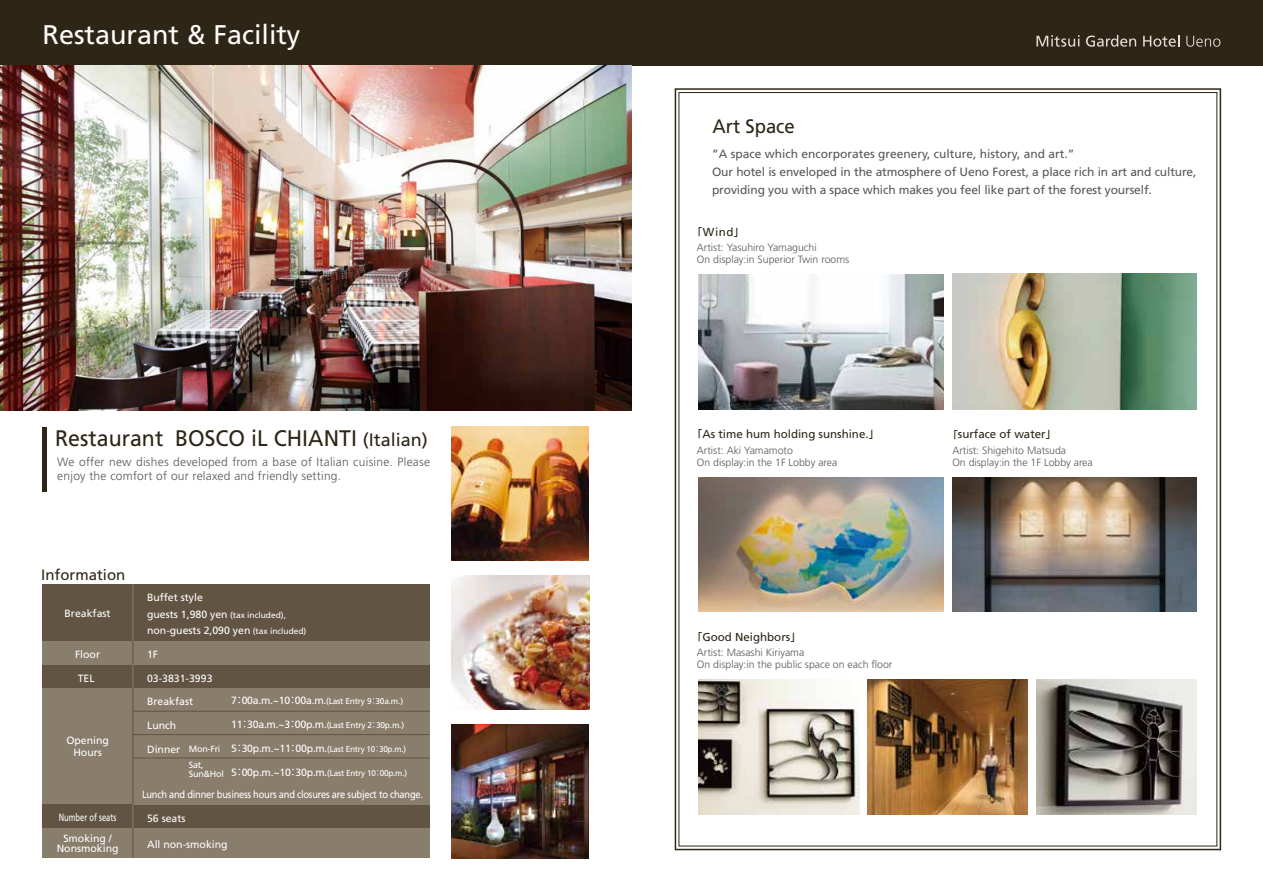
<style>
.page{position:relative;width:1263px;height:893px;background:#fff}
.page>*{position:absolute;margin:0;border:0;box-sizing:border-box;transform-origin:0 0}
.t1{font:27px "Frutiger";color:#fffcf9}
.t2{font:22.5px "Frutiger";color:#2d2516;scale:.95 1}
.t3{font:19.5px "Frutiger";color:#2d2516;scale:.95 1}
.t4{font:15px "Frutiger";color:#2d2516}
.t5{font:12px/18px "Frutiger";letter-spacing:-.01em;color:#595757}
.t6{font:300 12px/13.5px "Frutiger";letter-spacing:.02em;color:#595757}
.t7{font:11.55px "Frutiger";color:#2d2516}
.t8{font:300 10.5px/12px "Frutiger";color:#595757}
.t9{font:10.5px/16.5px "Frutiger";color:#fff;text-align:center}
.t10{font:10.5px "Frutiger";letter-spacing:-.025em;color:#fff;scale:.89 1}
.t11{font:10.5px "Frutiger";color:#fff;scale:.72 1}
.t12{font:9px/15.9px "Frutiger";letter-spacing:-.025em;color:#fff}
.t13{font:8.4px "Frutiger";letter-spacing:-.025em;color:#fff}
.t14{font:8.4px "Frutiger";letter-spacing:-.025em;color:#fff;scale:.96 1}
.s1{font-size:18px}
.s2{font-size:8.4px}
.s3{font-size:10.5px}
.s4{font-family:"Koz Go Pr 6 N";font-size:10.5px}
.s5{font-family:"Koz Go Pr 6 N"}
.s6{font-family:"Tsuku Go Pro B";font-size:10.5px}
</style>
<div class="page">
<svg style="left:675px;top:88px;width:546px;height:762px"></svg>
<div style="left:0;top:0;width:1263px;height:66px;background:#2d2516"></div>
<img style="left:0;top:66px;width:631px;height:345px">
<img style="left:451px;top:724px;width:138px;height:134px">
<img style="left:451px;top:427px;width:138px;height:133px">
<img style="left:451px;top:575px;width:138px;height:134px">
<img style="left:699px;top:275px;width:244px;height:134px">
<img style="left:952px;top:273px;width:244px;height:136px">
<img style="left:699px;top:477px;width:244px;height:135px">
<img style="left:952px;top:477px;width:244px;height:135px">
<img style="left:699px;top:680px;width:160px;height:134px">
<img style="left:867px;top:680px;width:161px;height:134px">
<img style="left:1036px;top:680px;width:160px;height:134px">
<hr style="left:43px;top:428px;width:4px;height:64px;background:#2d2516">
<div style="left:43px;top:688px;width:90px;height:117px;background:#897d6c"></div>
<div style="left:43px;top:828px;width:90px;height:30px;background:#897d6c"></div>
<div style="left:133px;top:828px;width:297px;height:30px;background:#897d6c"></div>
<div style="left:43px;top:805px;width:90px;height:23px;background:#615443"></div>
<div style="left:133px;top:805px;width:297px;height:23px;background:#615443"></div>
<div style="left:43px;top:664px;width:90px;height:24px;background:#615443"></div>
<div style="left:133px;top:664px;width:297px;height:24px;background:#615443"></div>
<div style="left:43px;top:585px;width:90px;height:56px;background:#615443"></div>
<div style="left:133px;top:585px;width:297px;height:56px;background:#615443"></div>
<div style="left:43px;top:641px;width:90px;height:23px;background:#897d6c"></div>
<div style="left:133px;top:711px;width:297px;height:24px;background:#897d6c"></div>
<div style="left:133px;top:735px;width:297px;height:23px;background:#897d6c"></div>
<div style="left:133px;top:758px;width:297px;height:47px;background:#897d6c"></div>
<div style="left:133px;top:688px;width:297px;height:23px;background:#897d6c"></div>
<div style="left:133px;top:641px;width:297px;height:23px;background:#897d6c"></div>
<hr style="left:133px;top:585px;width:1px;height:56px;background:#897d6c">
<hr style="left:133px;top:828px;width:1px;height:30px;background:#615443">
<hr style="left:133px;top:688px;width:1px;height:117px;background:#615443">
<svg style="left:133px;top:641px;width:1px;height:47px"></svg>
<svg style="left:133px;top:805px;width:1px;height:23px"></svg>
<hr style="left:133px;top:711px;width:297px;height:1px;background:#615443">
<hr style="left:133px;top:734px;width:297px;height:1px;background:#615443">
<hr style="left:133px;top:758px;width:297px;height:1px;background:#615443">
<svg style="left:1036px;top:35px;width:43px;height:12px"></svg>
<svg style="left:1086px;top:35px;width:50px;height:12px"></svg>
<svg style="left:1143px;top:35px;width:36px;height:12px"></svg>
<svg style="left:1186px;top:36px;width:34px;height:11px"></svg>
<h1 class="t1" style="left:43px;top:19px;width:259px">Restaurant &amp; Facility</h1>
<h2 class="t2" style="left:55px;top:425px;width:394px">Restaurant BOSCO iL CHIANTI <span class="s1">(Italian)</span></h2>
<p class="t6" style="left:57px;top:455px;width:374px">We offer new dishes developed from a base of Italian cuisine. Please enjoy the comfort of our relaxed and friendly setting.</p>
<h3 class="t4" style="left:41px;top:566px;width:86px">Information</h3>
<p class="t9" style="left:65px;top:605px;width:48px">Breakfast</p>
<p class="t9" style="left:75px;top:646px;width:27px">Floor</p>
<p class="t9" style="left:78px;top:670px;width:18px">TEL</p>
<p class="t9" style="left:66px;top:734px;width:44px;line-height:12px">Opening<br>Hours</p>
<p class="t11" style="left:59px;top:811px;width:81px">Number of seats</p>
<p class="t9" style="left:57px;top:833px;width:63px;line-height:10.5px">Smoking /<br>Nonsmoking</p>
<p class="t9" style="left:147px;top:589px;width:161px;text-align:left">Buffet style<br>guests 1,980 yen <span class="s2">(tax included), </span>non-guests 2,090 yen <span class="s2">(tax included)</span></p>
<p class="t9" style="left:147px;top:646px;width:13px">1F</p>
<p class="t9" style="left:147px;top:670px;width:67px">03-3831-3993</p>
<p class="t9" style="left:147px;top:692px;width:48px">Breakfast</p>
<p class="t9" style="left:147px;top:716px;width:31px">Lunch</p>
<p class="t9" style="left:147px;top:740px;width:35px">Dinner</p>
<p class="t12" style="left:189px;top:741px;width:33px">Mon-Fri<br>Sat,</p>
<p class="t12" style="left:189px;top:766px;width:37px">Sun&amp;Hol</p>
<p class="t13" style="left:231px;top:696px;width:173px"><span class="s3">7</span><span class="s4">：</span><span class="s3">00a.m.~10</span><span class="s4">：</span><span class="s3">00a.m.</span>(Last Entry 9<span class="s5">：</span>30a.m.)</p>
<p class="t13" style="left:231px;top:720px;width:175px"><span class="s3">11</span><span class="s4">：</span><span class="s3">30a.m.~3</span><span class="s4">：</span><span class="s3">00p.m.</span>(Last Entry 2<span class="s5">：</span>30p.m.)</p>
<p class="t14" style="left:231px;top:744px;width:184px"><span class="s3">5</span><span class="s4">：</span><span class="s3">30p.m.~11</span><span class="s4">：</span><span class="s3">00p.m.</span>(Last Entry 10<span class="s5">：</span>30p.m.)</p>
<p class="t13" style="left:231px;top:768px;width:178px"><span class="s3">5</span><span class="s4">：</span><span class="s3">00p.m.~10</span><span class="s4">：</span><span class="s3">30p.m.</span>(Last Entry 10<span class="s5">：</span>00p.m.)</p>
<p class="t10" style="left:142px;top:788px;width:317px">Lunch and dinner business hours and closures are subject to change.</p>
<p class="t9" style="left:147px;top:810px;width:40px">56 seats</p>
<p class="t9" style="left:147px;top:836px;width:82px">All non-smoking</p>
<h3 class="t3" style="left:712px;top:115px;width:88px">Art Space</h3>
<p class="t5" style="left:712px;top:144px;width:486px">”A space which encorporates greenery, culture, history, and art.”<br>Our hotel is enveloped in the atmosphere of Ueno Forest, a place rich in art and culture, providing you with a space which makes you feel like part of the forest yourself.</p>
<p class="t7" style="left:692px;top:225px;width:54px"><span class="s6">「</span>Wind<span class="s6">」</span></p>
<p class="t8" style="left:697px;top:241px;width:154px">Artist: Yasuhiro Yamaguchi<br>On display:in Superior Twin rooms</p>
<p class="t7" style="left:692px;top:428px;width:189px"><span class="s6">「</span>As time hum holding sunshine.<span class="s6">」</span></p>
<p class="t8" style="left:697px;top:444px;width:142px">Artist: Aki Yamamoto<br>On display:in the 1F Lobby area</p>
<p class="t7" style="left:947px;top:428px;width:110px"><span class="s6">「</span>surface of water<span class="s6">」</span></p>
<p class="t8" style="left:952px;top:444px;width:142px">Artist: Shigehito Matsuda<br>On display:in the 1F Lobby area</p>
<p class="t7" style="left:692px;top:630px;width:110px"><span class="s6">「</span>Good Neighbors<span class="s6">」</span></p>
<p class="t8" style="left:697px;top:646px;width:197px">Artist: Masashi Kiriyama<br>On display:in the public space on each floor</p>
</div>
